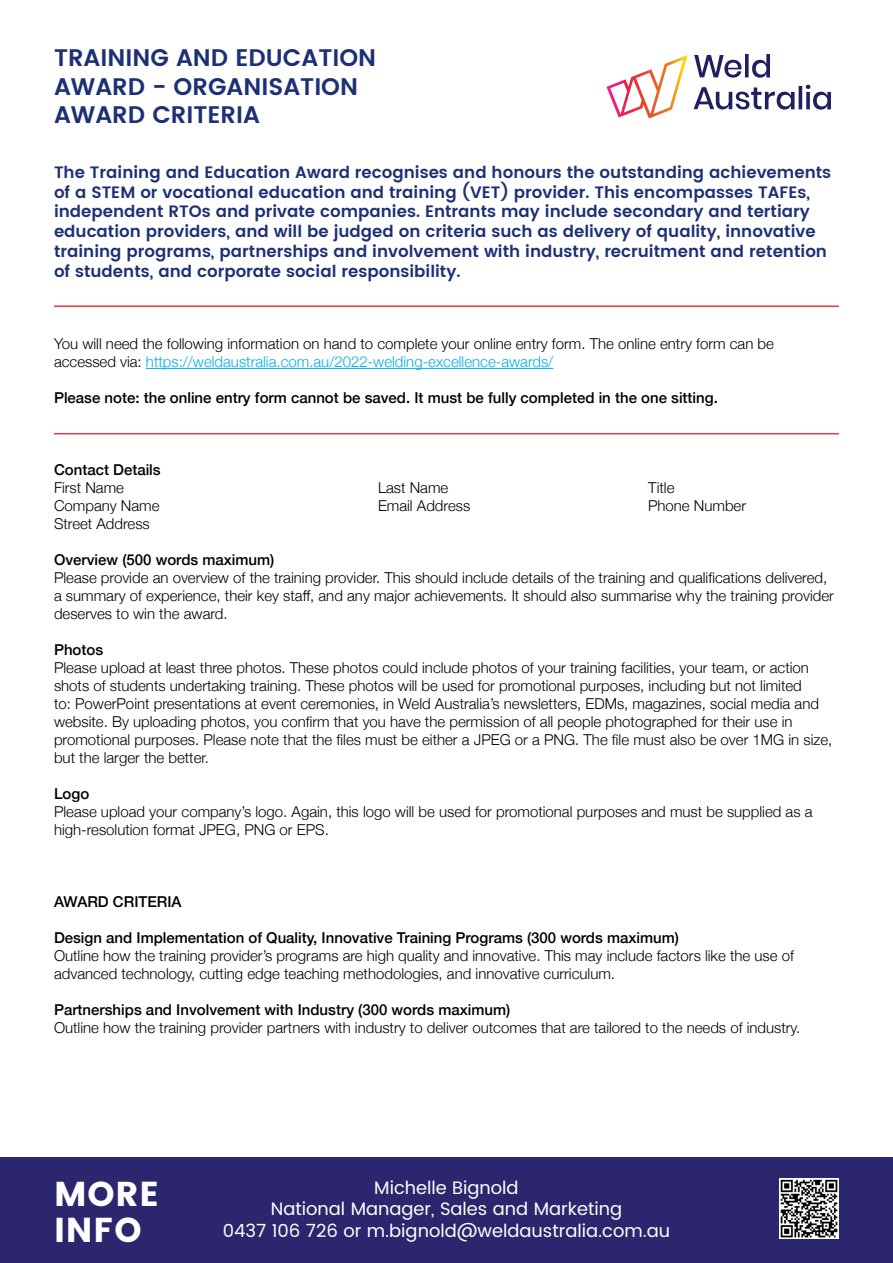
<style>
.page{position:relative;width:893px;height:1263px;background:#fff}
.page>*{position:absolute;margin:0;border:0;box-sizing:border-box;transform-origin:0 0}
.t1{font:700 34.5px/36px "Poppins";letter-spacing:.025em;color:#fff}
.t2{font:600 24px/28.8px "Poppins";color:#1d3075}
.t3{font:18px/21.6px "Poppins";color:#fff;text-align:center}
.t4{font:600 16.5px/19.8px "Poppins";color:#1d3075}
.t5{font:300 15px/18px "Helvetica Neue";color:#000}
.t6{font:500 15px "Helvetica Neue";color:#000}
.s1{color:#00aeef}
</style>
<div class="page">
<svg style="left:606px;top:55px;width:82px;height:63px"></svg>
<svg style="left:694px;top:55px;width:47px;height:23px"></svg>
<svg style="left:745px;top:54px;width:4px;height:23px"></svg>
<svg style="left:752px;top:54px;width:18px;height:24px"></svg>
<svg style="left:694px;top:87px;width:101px;height:23px"></svg>
<hr style="left:799px;top:86px;width:3px;height:23px;background:#21205f">
<svg style="left:806px;top:85px;width:25px;height:25px"></svg>
<div style="left:0;top:1157px;width:893px;height:106px;background:#2b266d"></div>
<img style="left:779px;top:1178px;width:60px;height:60px">
<hr style="left:146px;top:368px;width:407px;height:1px;background:#00aeef">
<hr style="left:54px;top:305px;width:785px;height:2px;background:#f33540">
<hr style="left:54px;top:433px;width:785px;height:1px;background:#f33540">
<h2 class="t2" style="left:54px;top:44px;width:324px">TRAINING AND EDUCATION<br>AWARD - ORGANISATION<br>AWARD CRITERIA</h2>
<p class="t4" style="left:54px;top:163px;width:779px">The Training and Education Award recognises and honours the outstanding achievements of a STEM or vocational education and training (VET) provider. This encompasses TAFEs, independent RTOs and private companies. Entrants may include secondary and tertiary education providers, and will be judged on criteria such as delivery of quality, innovative training programs, partnerships and involvement with industry, recruitment and retention of students, and corporate social responsibility.</p>
<p class="t5" style="left:54px;top:333px;width:721px">You will need the following information on hand to complete your online entry form. The online entry form can be accessed via: <span class="s1">https://weldaustralia.com.au/2022-welding-excellence-awards/</span></p>
<p class="t6" style="left:54px;top:385px;width:665px">Please note: the online entry form cannot be saved. It must be fully completed in the one sitting.</p>
<p class="t6" style="left:54px;top:457px;width:108px">Contact Details</p>
<p class="t5" style="left:54px;top:477px;width:72px">First Name</p>
<p class="t5" style="left:378px;top:477px;width:72px">Last Name</p>
<p class="t5" style="left:648px;top:477px;width:28px">Title</p>
<p class="t5" style="left:54px;top:495px;width:107px">Company Name</p>
<p class="t5" style="left:378px;top:495px;width:94px">Email Address</p>
<p class="t5" style="left:648px;top:495px;width:100px">Phone Number</p>
<p class="t5" style="left:54px;top:513px;width:97px">Street Address</p>
<p class="t6" style="left:54px;top:547px;width:222px">Overview (500 words maximum)</p>
<p class="t5" style="left:54px;top:567px;width:781px">Please provide an overview of the training provider. This should include details of the training and qualifications delivered, a summary of experience, their key staff, and any major achievements. It should also summarise why the training provider deserves to win the award.</p>
<p class="t6" style="left:54px;top:637px;width:51px">Photos</p>
<p class="t5" style="left:54px;top:657px;width:780px">Please upload at least three photos. These photos could include photos of your training facilities, your team, or action shots of students undertaking training. These photos will be used for promotional purposes, including but not limited<br>to: PowerPoint presentations at event ceremonies, in Weld Australia’s newsletters, EDMs, magazines, social media and website. By uploading photos, you confirm that you have the permission of all people photographed for their use in promotional purposes. Please note that the files must be either a JPEG or a PNG. The file must also be over 1MG in size, but the larger the better.</p>
<p class="t6" style="left:54px;top:781px;width:37px">Logo</p>
<p class="t5" style="left:54px;top:801px;width:760px">Please upload your company’s logo. Again, this logo will be used for promotional purposes and must be supplied as a high-resolution format JPEG, PNG or EPS.</p>
<p class="t6" style="left:54px;top:889px;width:129px">AWARD CRITERIA</p>
<p class="t6" style="left:54px;top:925px;width:626px">Design and Implementation of Quality, Innovative Training Programs (300 words maximum)</p>
<p class="t5" style="left:54px;top:945px;width:741px">Outline how the training provider’s programs are high quality and innovative. This may include factors like the use of advanced technology, cutting edge teaching methodologies, and innovative curriculum.</p>
<p class="t6" style="left:54px;top:997px;width:458px">Partnerships and Involvement with Industry (300 words maximum)</p>
<p class="t5" style="left:54px;top:1017px;width:748px">Outline how the training provider partners with industry to deliver outcomes that are tailored to the needs of industry.</p>
<h1 class="t1" style="left:54px;top:1176px;width:107px">MORE<br>INFO</h1>
<p class="t3" style="left:223px;top:1177px;width:449px">Michelle Bignold<br>National Manager, Sales and Marketing<br>0437 106 726 or m.bignold@weldaustralia.com.au</p>
</div>
